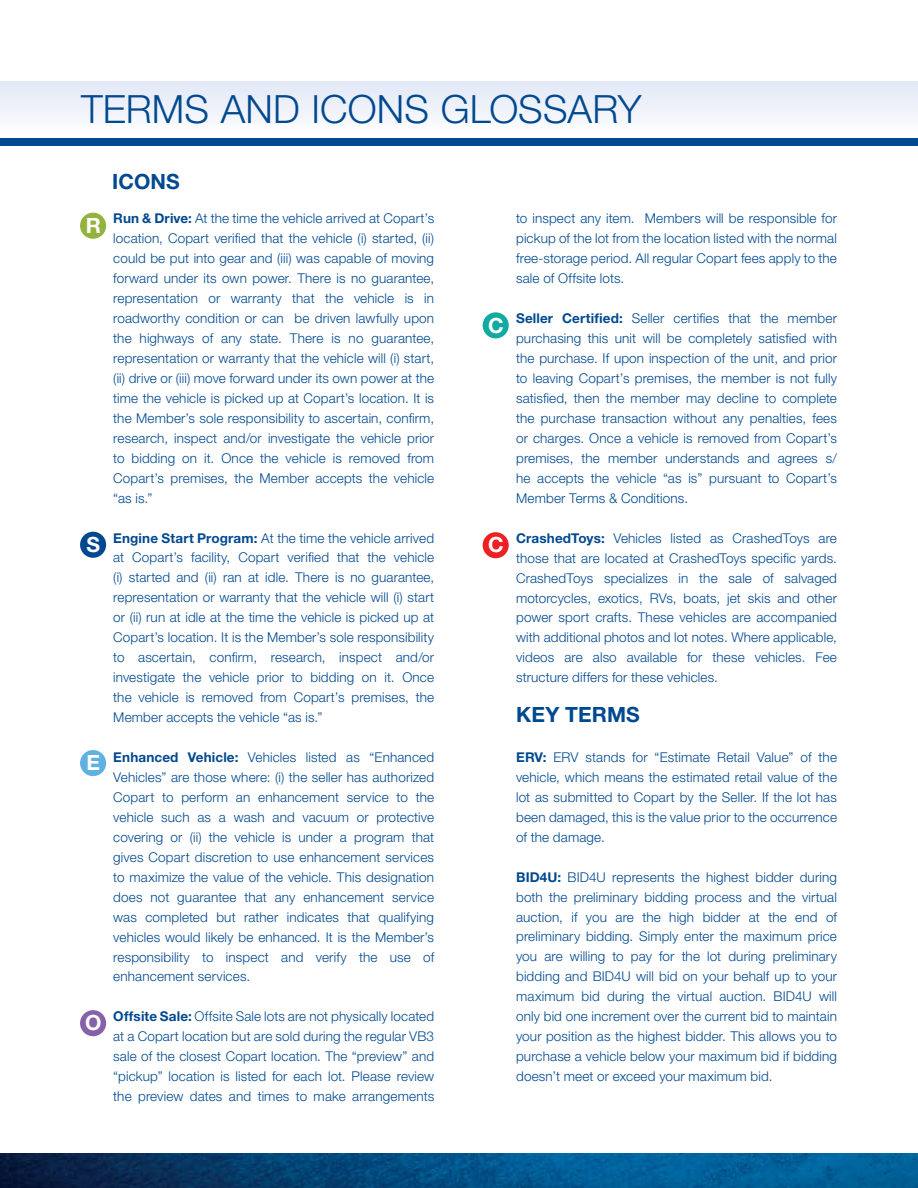
<style>
.page{position:relative;width:918px;height:1188px;background:#fff}
.page>*{position:absolute;margin:0;border:0;box-sizing:border-box;transform-origin:0 0}
.t1{font:300 39px "Helvetica Neue LT";letter-spacing:.005em;color:#004990}
.t2{font:700 21px "Helvetica Neue LT";letter-spacing:.005em;color:#004990}
.t3{font:700 21px "Helvetica Neue LT";color:#fff}
.t4{font:300 13.5px/20px "Helvetica Neue LT";letter-spacing:.01em;color:#004990;text-align:justify}
.s1{font-weight:700}
</style>
<div class="page">
<img style="left:0;top:1153px;width:918px;height:35px">
<div style="left:0;top:81px;width:918px;height:53px;background:linear-gradient(to bottom,#e0e7f5,#fefeff)"></div>
<div style="left:0;top:138px;width:918px;height:7px;background:#004990"></div>
<div style="left:80px;top:213px;width:26px;height:26px;background:#92b33e;border-radius:50%"></div>
<div style="left:483px;top:312px;width:26px;height:26px;background:#11aaa1;border-radius:50%"></div>
<div style="left:483px;top:532px;width:26px;height:26px;background:#ed2124;border-radius:50%"></div>
<div style="left:80px;top:532px;width:26px;height:26px;background:#004990;border-radius:50%"></div>
<div style="left:80px;top:750px;width:26px;height:26px;background:#60b0e2;border-radius:50%"></div>
<div style="left:80px;top:1010px;width:26px;height:26px;background:#8561a9;border-radius:50%"></div>
<h1 class="t1" style="left:81px;top:85px;width:562px">TERMS AND ICONS GLOSSARY</h1>
<h2 class="t2" style="left:112px;top:168px;width:69px">ICONS</h2>
<p class="t4" style="left:113px;top:208px;width:322px"><span class="s1">Run &amp; Drive:</span> At the time the vehicle arrived at Copart’s location, Copart verified that the vehicle (i) started, (ii) could be put into gear and (iii) was capable of moving forward under its own power. There is no guarantee, representation or warranty that the vehicle is in roadworthy condition or can be driven lawfully upon the highways of any state. There is no guarantee, representation or warranty that the vehicle will (i) start, (ii) drive or (iii) move forward under its own power at the time the vehicle is picked up at Copart’s location. It is the Member’s sole responsibility to ascertain, confirm, research, inspect and/or investigate the vehicle prior to bidding on it. Once the vehicle is removed from Copart’s premises, the Member accepts the vehicle “as is.”</p>
<p class="t4" style="left:113px;top:527px;width:322px"><span class="s1">Engine Start Program:</span> At the time the vehicle arrived at Copart’s facility, Copart verified that the vehicle (i) started and (ii) ran at idle. There is no guarantee, representation or warranty that the vehicle will (i) start or (ii) run at idle at the time the vehicle is picked up at Copart’s location. It is the Member’s sole responsibility to ascertain, confirm, research, inspect and/or investigate the vehicle prior to bidding on it. Once the vehicle is removed from Copart’s premises, the Member accepts the vehicle “as is.”</p>
<p class="t4" style="left:113px;top:747px;width:322px"><span class="s1">Enhanced Vehicle:</span> Vehicles listed as “Enhanced Vehicles” are those where: (i) the seller has authorized Copart to perform an enhancement service to the vehicle such as a wash and vacuum or protective covering or (ii) the vehicle is under a program that gives Copart discretion to use enhancement services to maximize the value of the vehicle. This designation does not guarantee that any enhancement service was completed but rather indicates that qualifying vehicles would likely be enhanced. It is the Member’s responsibility to inspect and verify the use of enhancement services.</p>
<p class="t4" style="left:113px;top:1006px;width:322px"><span class="s1">Offsite Sale:</span> Offsite Sale lots are not physically located at a Copart location but are sold during the regular VB3 sale of the closest Copart location. The “preview” and “pickup” location is listed for each lot. Please review the preview dates and times to make arrangements</p>
<h2 class="t3" style="left:86px;top:212px;width:17px">R</h2>
<h2 class="t3" style="left:488px;top:312px;width:17px">C</h2>
<h2 class="t3" style="left:87px;top:532px;width:15px">S</h2>
<h2 class="t3" style="left:488px;top:532px;width:17px">C</h2>
<h2 class="t3" style="left:87px;top:750px;width:15px">E</h2>
<h2 class="t3" style="left:85px;top:1010px;width:18px">O</h2>
<p class="t4" style="left:516px;top:208px;width:322px">to inspect any item. Members will be responsible for pickup of the lot from the location listed with the normal free-storage period. All regular Copart fees apply to the sale of Offsite lots.</p>
<p class="t4" style="left:516px;top:308px;width:322px"><span class="s1">Seller Certified:</span> Seller certifies that the member purchasing this unit will be completely satisfied with the purchase. If upon inspection of the unit, and prior to leaving Copart’s premises, the member is not fully satisfied, then the member may decline to complete the purchase transaction without any penalties, fees or charges. Once a vehicle is removed from Copart’s premises, the member understands and agrees s/ he accepts the vehicle “as is” pursuant to Copart’s Member Terms &amp; Conditions.</p>
<p class="t4" style="left:516px;top:528px;width:322px"><span class="s1">CrashedToys:</span> Vehicles listed as CrashedToys are those that are located at CrashedToys specific yards.<br>CrashedToys specializes in the sale of salvaged motorcycles, exotics, RVs, boats, jet skis and other power sport crafts. These vehicles are accompanied with additional photos and lot notes. Where applicable, videos are also available for these vehicles. Fee structure differs for these vehicles.</p>
<h2 class="t2" style="left:516px;top:702px;width:125px">KEY TERMS</h2>
<p class="t4" style="left:516px;top:747px;width:322px"><span class="s1">ERV:</span> ERV stands for “Estimate Retail Value” of the vehicle, which means the estimated retail value of the lot as submitted to Copart by the Seller. If the lot has been damaged, this is the value prior to the occurrence of the damage.</p>
<p class="t4" style="left:516px;top:867px;width:322px"><span class="s1">BID4U:</span> BID4U represents the highest bidder during both the preliminary bidding process and the virtual auction, if you are the high bidder at the end of preliminary bidding. Simply enter the maximum price you are willing to pay for the lot during preliminary bidding and BID4U will bid on your behalf up to your maximum bid during the virtual auction. BID4U will only bid one increment over the current bid to maintain your position as the highest bidder. This allows you to purchase a vehicle below your maximum bid if bidding doesn’t meet or exceed your maximum bid.</p>
</div>
